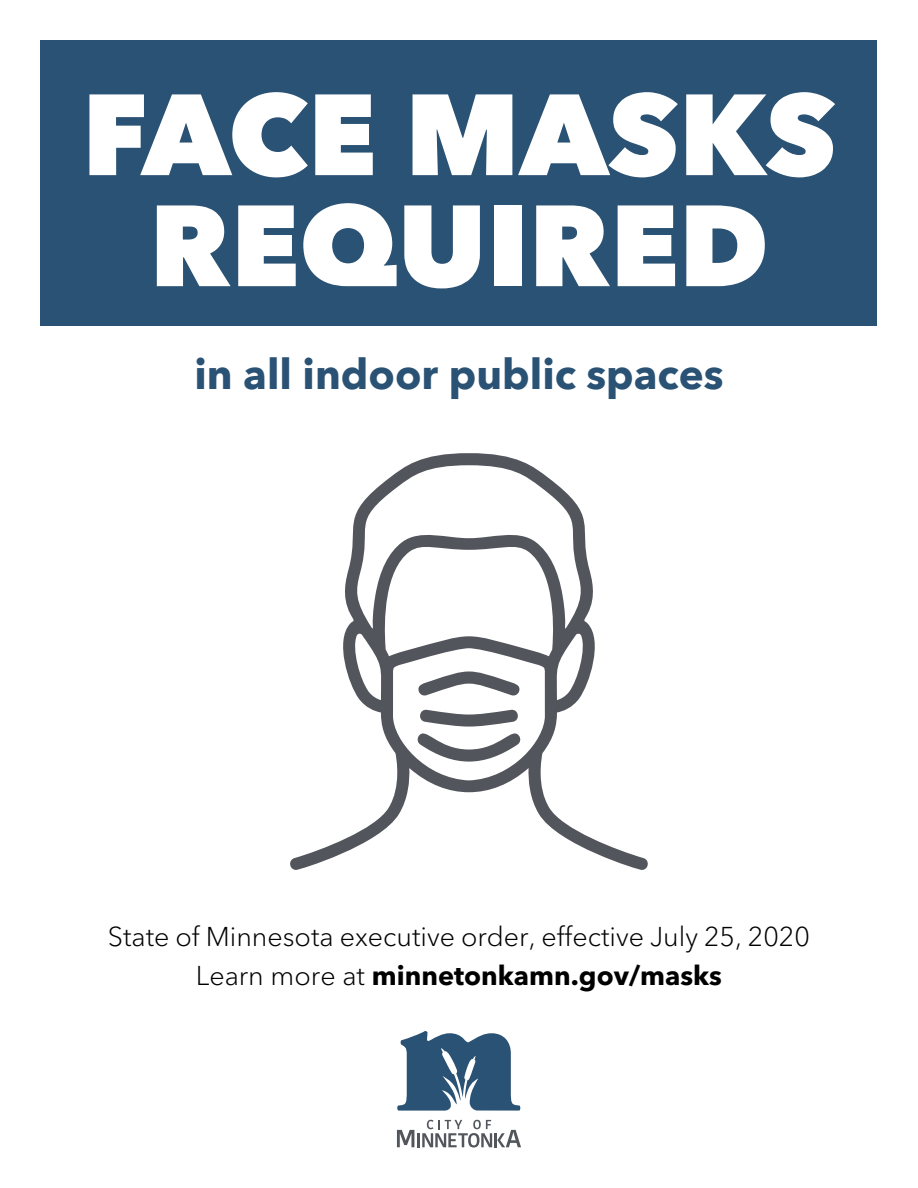
<style>
.page{position:relative;width:918px;height:1188px;background:#fff}
.page>*{position:absolute;margin:0;border:0;box-sizing:border-box;transform-origin:0 0}
.t1{font:800 114px/111px "Avenir Next";color:#fff;text-align:center}
.t2{font:700 42px "Avenir Next";color:#2a5274}
.t3{font:300 27px/39.8px "Avenir Next LT Pro";color:#000;text-align:center}
.s1{font-weight:700}
</style>
<div class="page">
<svg style="left:397px;top:1130px;width:17px;height:17px"></svg>
<hr style="left:417px;top:1133px;width:3px;height:14px;background:#52555b">
<svg style="left:422px;top:1120px;width:99px;height:27px"></svg>
<svg style="left:397px;top:1031px;width:123px;height:80px"></svg>
<div style="left:40px;top:40px;width:838px;height:286px;background:#2a5274"></div>
<svg style="left:290px;top:453px;width:358px;height:417px"></svg>
<h1 class="t1" style="left:82px;top:79px;width:756px">FACE MASKS<br>REQUIRED</h1>
<h2 class="t2" style="left:194px;top:338px;width:531px">in all indoor public spaces</h2>
<p class="t3" style="left:108px;top:916px;width:704px">State of Minnesota executive order, effective July 25, 2020<br>Learn more at <span class="s1">minnetonkamn.gov/masks</span></p>
</div>
